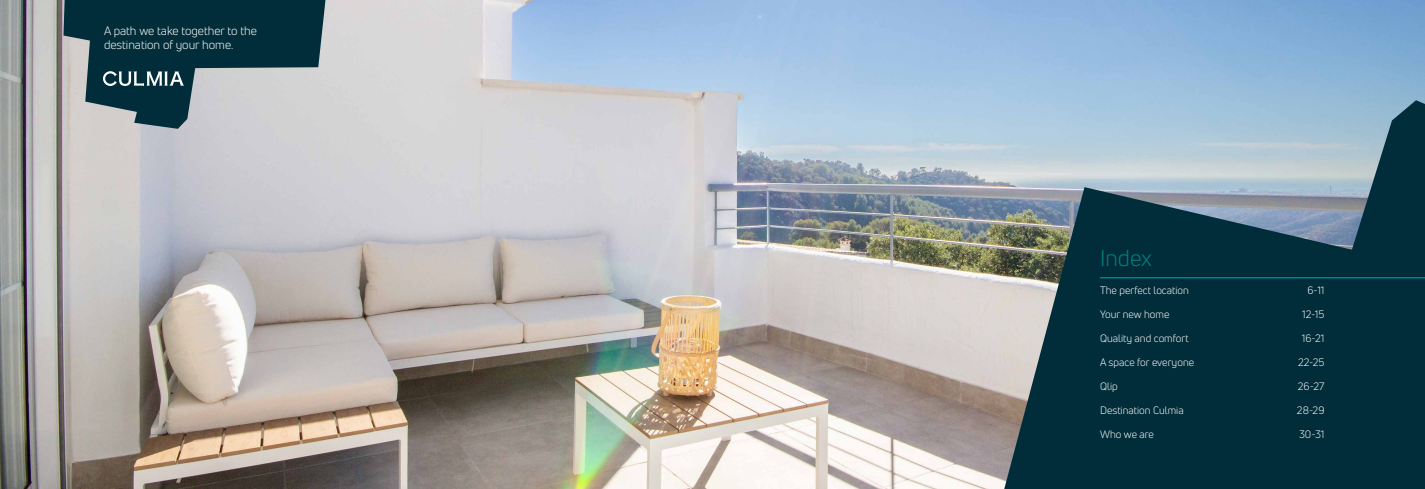
<style>
.page{position:relative;width:1425px;height:489px;background:#fff}
.page>*{position:absolute;margin:0;border:0;box-sizing:border-box;transform-origin:0 0}
.t1{font:22.5px "Uni Neue";color:#008182}
.t2{font:12px/14.4px "Uni Neue";color:#fff}
.t3{font:10.5px "Uni Neue";color:#fff}
</style>
<div class="page">
<img style="left:0;top:0;width:1424px;height:489px">
<svg style="left:62px;top:0;width:272px;height:130px;background:#536d75"></svg>
<svg style="left:994px;top:99px;width:430px;height:390px;background:#3b5e6a"></svg>
<svg style="left:103px;top:71px;width:81px;height:15px"></svg>
<hr style="left:1100px;top:277px;width:324px;height:1px;background:#008182">
<p class="t2" style="left:104px;top:23px;width:154px">A path we take together to the destination of your home.</p>
<h1 class="t1" style="left:1100px;top:244px;width:53px">Index</h1>
<p class="t3" style="left:1100px;top:284px;width:90px">The perfect location</p>
<p class="t3" style="left:1307px;top:284px;width:18px">6-11</p>
<p class="t3" style="left:1100px;top:308px;width:71px">Your new home</p>
<p class="t3" style="left:1302px;top:308px;width:24px">12-15</p>
<p class="t3" style="left:1100px;top:332px;width:90px">Quality and comfort</p>
<p class="t3" style="left:1301px;top:332px;width:24px">16-21</p>
<p class="t3" style="left:1100px;top:356px;width:96px">A space for everyone</p>
<p class="t3" style="left:1297px;top:356px;width:28px">22-25</p>
<p class="t3" style="left:1100px;top:380px;width:19px">Qlip</p>
<p class="t3" style="left:1297px;top:380px;width:28px">26-27</p>
<p class="t3" style="left:1100px;top:404px;width:85px">Destination Culmia</p>
<p class="t3" style="left:1296px;top:404px;width:29px">28-29</p>
<p class="t3" style="left:1100px;top:428px;width:55px">Who we are</p>
<p class="t3" style="left:1299px;top:428px;width:27px">30-31</p>
</div>
